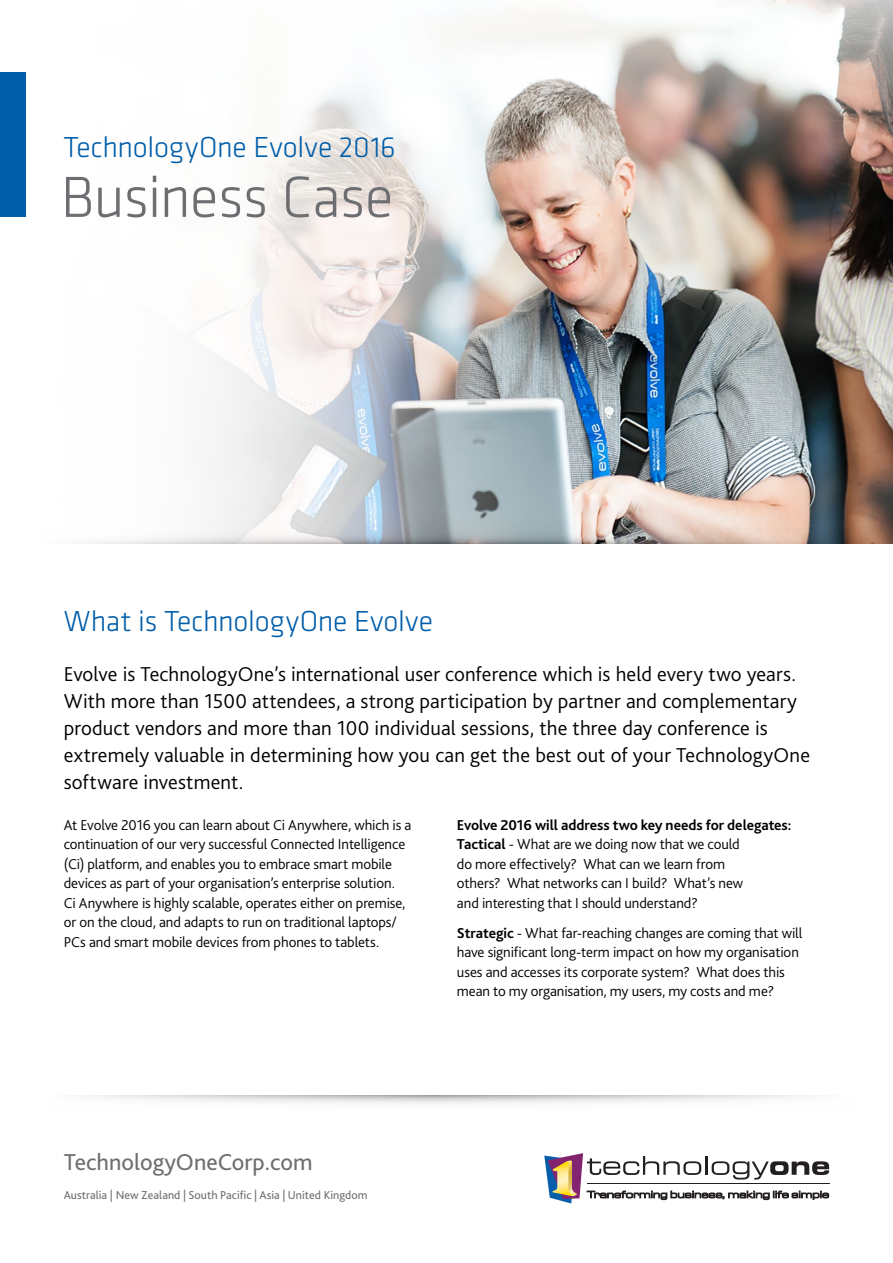
<style>
.page{position:relative;width:893px;height:1263px;background:#fff}
.page>*{position:absolute;margin:0;border:0;box-sizing:border-box;transform-origin:0 0}
.t1{font:300 60px "Klavika";letter-spacing:-.02em;color:#6d6e71}
.t2{font:300 30px "Klavika";letter-spacing:-.01em;color:#005daa}
.t3{font:24px "Bliss 2";color:#6d6e71}
.t4{font:300 21px/27px "Bliss 2";letter-spacing:.005em;color:#000}
.t5{font:300 15px/19.5px "Bliss 2";letter-spacing:-.005em;color:#000}
.t6{font:12px "Bliss 2";color:#6d6e71}
.s1{font-weight:700}
</style>
<div class="page">
<div style="left:0;top:72px;width:26px;height:145px;background:#005daa"></div>
<img style="left:204px;top:0;width:689px;height:543px">
<svg style="left:85px;top:1095px;width:727px;height:9px"></svg>
<svg style="left:97px;top:522px;width:756px;height:21px"></svg>
<svg style="left:544px;top:1153px;width:285px;height:50px"></svg>
<h2 class="t2" style="left:63px;top:129px;width:334px">TechnologyOne Evolve 2016</h2>
<h1 class="t1" style="left:61px;top:161px;width:334px">Business Case</h1>
<h2 class="t2" style="left:64px;top:603px;width:371px">What is TechnologyOne Evolve</h2>
<p class="t4" style="left:64px;top:660px;width:748px">Evolve is TechnologyOne’s international user conference which is held every two years.<br>With more than 1500 attendees, a strong participation by partner and complementary product vendors and more than 100 individual sessions, the three day conference is extremely valuable in determining how you can get the best out of your TechnologyOne software investment.</p>
<p class="t5" style="left:64px;top:814px;width:349px">At Evolve 2016 you can learn about Ci Anywhere, which is a continuation of our very successful Connected Intelligence (Ci) platform, and enables you to embrace smart mobile devices as part of your organisation’s enterprise solution.<br>Ci Anywhere is highly scalable, operates either on premise, or on the cloud, and adapts to run on traditional laptops/ PCs and smart mobile devices from phones to tablets.</p>
<p class="t5" style="left:457px;top:814px;width:336px"><span class="s1">Evolve 2016 will address two key needs for delegates:<br>Tactical</span> - What are we doing now that we could<br>do more effectively? What can we learn from<br>others? What networks can I build? What’s new<br>and interesting that I should understand?</p>
<p class="t5" style="left:457px;top:923px;width:347px"><span class="s1">Strategic</span> - What far-reaching changes are coming that will have significant long-term impact on how my organisation uses and accesses its corporate system? What does this mean to my organisation, my users, my costs and me?</p>
<h3 class="t3" style="left:64px;top:1147px;width:250px">TechnologyOneCorp.com</h3>
<p class="t6" style="left:64px;top:1188px;width:305px">Australia | New Zealand | South Pacific | Asia | United Kingdom</p>
</div>
